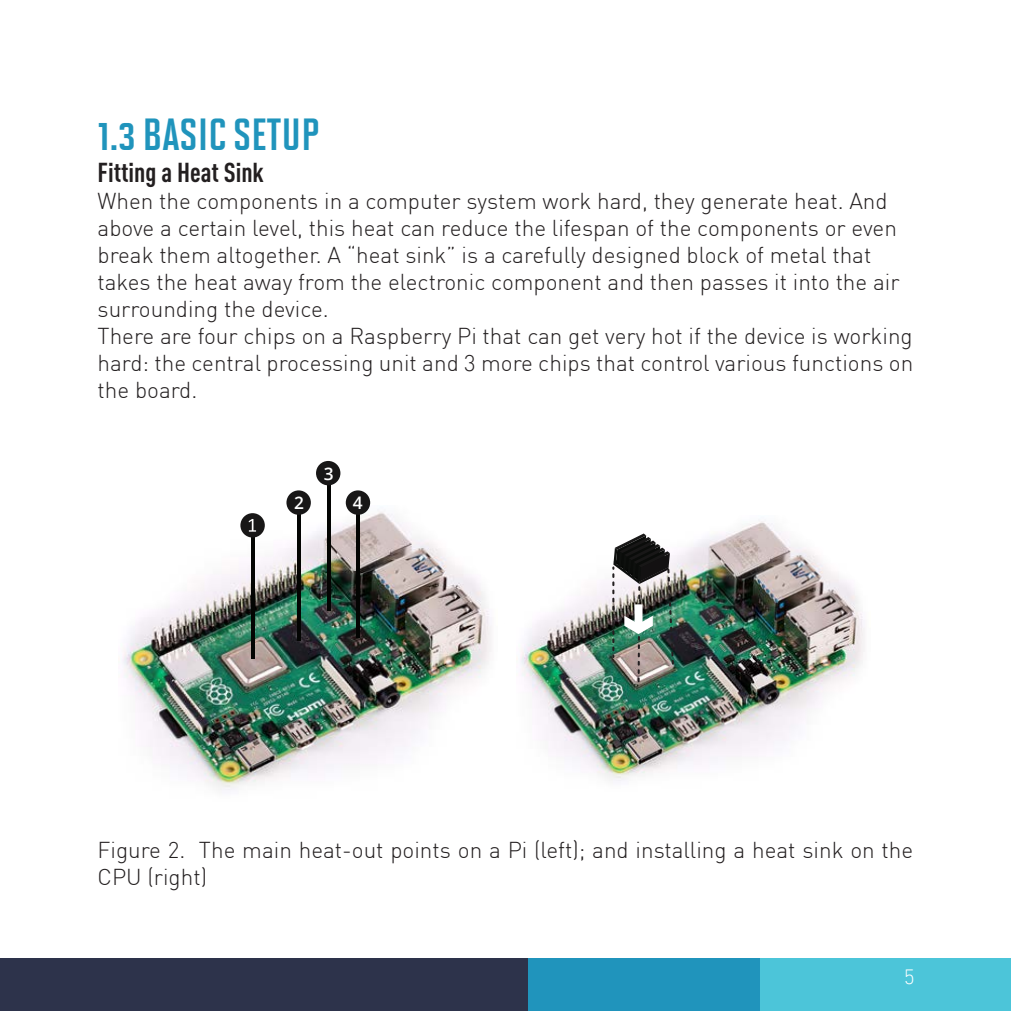
<style>
.page{position:relative;width:1011px;height:1011px;background:#fff}
.page>*{position:absolute;margin:0;border:0;box-sizing:border-box;transform-origin:0 0}
.t1{font:700 45px "Solano Gothic MVB Std";color:#2094bc}
.t2{font:700 27px "DIN Cond";color:#231f20}
.t3{font:300 22.5px/27px "DIN";color:#231f20}
.t4{font:300 20.25px "DIN";color:#fff}
.t5{font:600 17.32px "Open Sans";color:#fff}
</style>
<div class="page">
<img style="left:122px;top:505px;width:369px;height:285px">
<hr style="left:251px;top:525px;width:3px;height:133px;background:#040503">
<div style="left:240px;top:513px;width:25px;height:24px;background:#181717;border-radius:50%"></div>
<svg style="left:249px;top:519px;width:7px;height:12px"></svg>
<hr style="left:297px;top:502px;width:3px;height:138px;background:#040503">
<div style="left:286px;top:490px;width:25px;height:24px;background:#181717;border-radius:50%"></div>
<hr style="left:327px;top:472px;width:3px;height:138px;background:#040503">
<div style="left:316px;top:461px;width:24px;height:24px;background:#181717;border-radius:50%"></div>
<hr style="left:357px;top:502px;width:3px;height:135px;background:#040503">
<div style="left:346px;top:490px;width:24px;height:24px;background:#181717;border-radius:50%"></div>
<div style="left:759px;top:957px;width:251px;height:53px;background:#4cc5d9"></div>
<div style="left:527px;top:957px;width:232px;height:53px;background:#2094bc"></div>
<div style="left:0;top:957px;width:527px;height:53px;background:#2d334b"></div>
<img style="left:520px;top:521px;width:345px;height:260px">
<img style="left:612px;top:533px;width:63px;height:153px">
<h1 class="t1" style="left:98px;top:109px;width:223px">1.3 BASIC SETUP</h1>
<p class="t2" style="left:98px;top:156px;width:168px">Fitting a Heat Sink</p>
<p class="t3" style="left:98px;top:187px;width:817px">When the components in a computer system work hard, they generate heat. And above a certain level, this heat can reduce the lifespan of the components or even break them altogether. A “heat sink” is a carefully designed block of metal that takes the heat away from the electronic component and then passes it into the air surrounding the device.<br>There are four chips on a Raspberry Pi that can get very hot if the device is working hard: the central processing unit and 3 more chips that control various functions on the board.</p>
<p class="t5" style="left:294px;top:490px;width:11px">2</p>
<p class="t5" style="left:324px;top:461px;width:11px">3</p>
<p class="t5" style="left:352px;top:490px;width:11px">4</p>
<p class="t3" style="left:98px;top:835px;width:817px">Figure 2. The main heat-out points on a Pi (left); and installing a heat sink on the<br>CPU (right)</p>
<p class="t4" style="left:903px;top:963px;width:12px">5</p>
</div>
